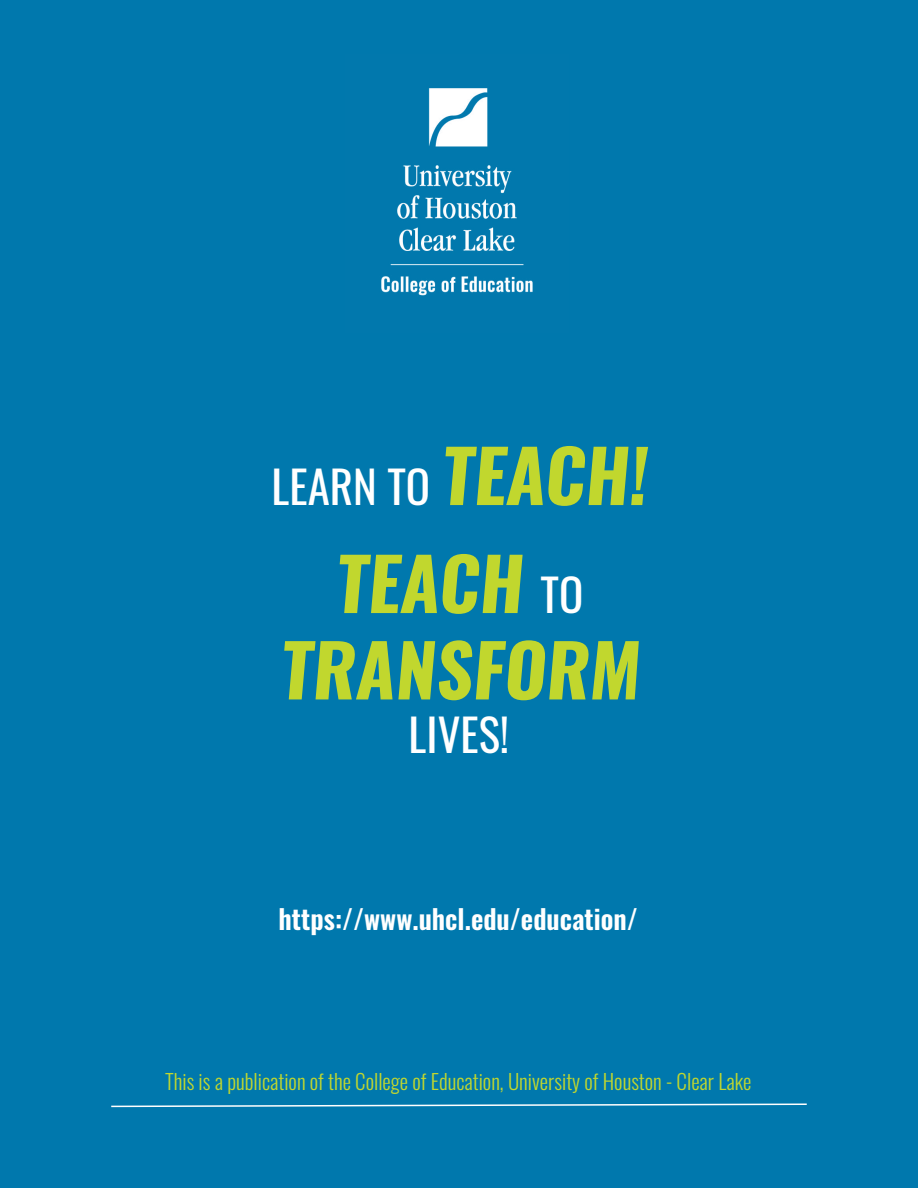
<style>
.page{position:relative;width:918px;height:1188px;background:#0078ad}
.page>*{position:absolute;margin:0;border:0;box-sizing:border-box;transform-origin:0 0}
.t1{font:700 72px/86.4px "Oswald";color:#c1d72e;text-align:center}
.t2{font:45px "Oswald";color:#fff}
.t3{font:600 27px "Oswald";color:#fff}
.t4{font:300 21px "Oswald";color:#c1d72e}
.s1{font-weight:700;font-size:72px;color:#c1d72e}
.s2{font-weight:400;font-size:45px;color:#fff}
</style>
<div class="page">
<img style="left:381px;top:88px;width:152px;height:208px">
<svg style="left:111px;top:1103px;width:696px;height:5px"></svg>
<h2 class="t2" style="left:272px;top:447px;width:387px">LEARN TO <span class="s1">TEACH!</span></h2>
<h1 class="t1" style="left:279px;top:545px;width:372px">TEACH <span class="s2">TO<br></span>TRANSFORM</h1>
<h2 class="t2" style="left:409px;top:695px;width:102px">LIVES!</h2>
<p class="t3" style="left:279px;top:905px;width:361px">https://www.uhcl.edu/education/</p>
<p class="t4" style="left:165px;top:1063px;width:588px">This is a publication of the College of Education, University of Houston - Clear Lake</p>
</div>
